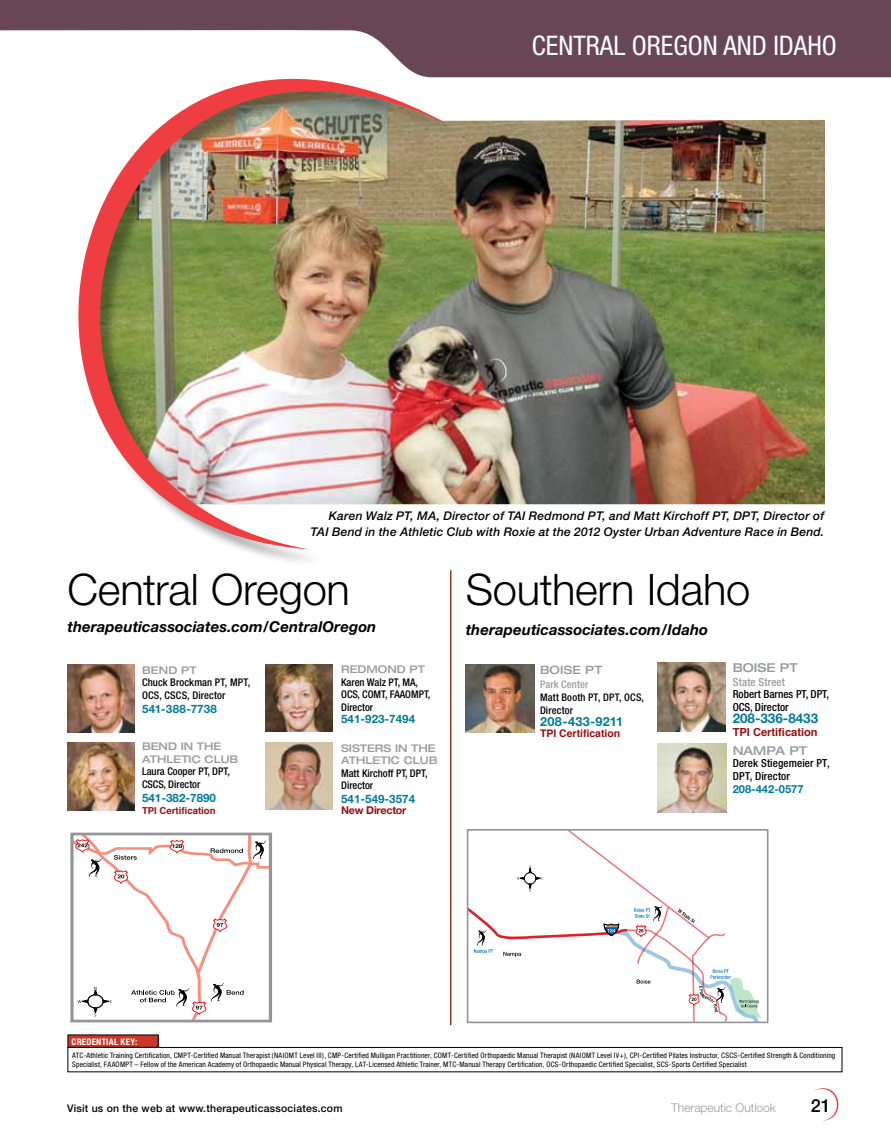
<style>
.page{position:relative;width:891px;height:1148px;background:#fff}
.page>*{position:absolute;margin:0;border:0;box-sizing:border-box;transform-origin:0 0}
.t1{font:300 43.5px "Helvetica Neue";letter-spacing:-.005em;color:#000}
.t2{font:condensed 27px "Helvetica Neue";color:#fff}
.t3{font:500 18px "Helvetica Neue";color:#000}
.t4{font:italic 700 15px "Helvetica Neue";letter-spacing:.005em;color:#000}
.t5{font:700 13.35px "Helvetica Neue";color:#007b9b}
.t6{font:700 12.6px "Helvetica Neue";letter-spacing:.03em;color:#007b9b}
.t7{font:500 expanded 12.15px "Helvetica Neue";color:#999b9e}
.t8{font:italic 500 12px/16.5px "Helvetica Neue";letter-spacing:.015em;color:#000;text-align:right}
.t9{font:300 12px "Helvetica Neue";color:#999b9e}
.t10{font:700 11.55px "Helvetica Neue";color:#007b9b}
.t11{font:700 11.55px "Helvetica Neue";letter-spacing:.03em;color:#007b9b}
.t12{font:500 expanded 11.55px "Helvetica Neue";letter-spacing:.015em;color:#999b9e}
.t13{font:500 condensed 11.1px/12.5px "Helvetica Neue";letter-spacing:.01em;color:#000}
.t14{font:700 11.1px "Helvetica";color:#950f12}
.t15{font:700 11.1px "Helvetica Neue";color:#007b9b}
.t16{font:500 condensed 11.1px "Helvetica Neue";letter-spacing:.015em;color:#999b9e}
.t17{font:700 10.8px "Helvetica Neue";letter-spacing:-.02em;color:#950f12}
.t18{font:500 condensed 10.5px/12.6px "Helvetica Neue";color:#000}
.t19{font:500 expanded 10.5px/12.6px "Helvetica Neue";color:#999b9e}
.t20{font:500 10.5px "Helvetica Neue";letter-spacing:.02em;color:#000}
.t21{font:700 10.5px "Helvetica";color:#950f12}
.t22{font:500 condensed 10.5px "Helvetica Neue";letter-spacing:.015em;color:#999b9e}
.t23{font:700 9.6px "Helvetica";color:#950f12}
.t24{font:700 condensed 9px "Helvetica Neue";letter-spacing:.025em;color:#fff}
.t25{font:condensed 7.5px/9.8px "Helvetica Neue";letter-spacing:.02em;color:#000}
</style>
<div class="page">
<svg style="left:70px;top:832px;width:202px;height:190px"></svg>
<img style="left:266px;top:664px;width:67px;height:67px">
<img style="left:266px;top:742px;width:67px;height:67px">
<img style="left:68px;top:665px;width:67px;height:67px">
<img style="left:68px;top:743px;width:67px;height:67px">
<img style="left:463px;top:119px;width:362px;height:385px">
<div style="left:81px;top:81px;width:382px;height:486px;background:#000;opacity:.35"></div>
<img style="left:78px;top:79px;width:369px;height:470px">
<svg style="left:0;top:0;width:891px;height:77px;fill:#684654"></svg>
<hr style="left:450px;top:570px;width:2px;height:455px;background:#8a3f1e">
<img style="left:657px;top:662px;width:69px;height:69px">
<img style="left:466px;top:664px;width:68px;height:68px">
<svg style="left:466px;top:829px;width:295px;height:193px"></svg>
<div style="left:68px;top:1047px;width:774px;height:25px;border:1px solid #000"></div>
<div style="left:68px;top:1034px;width:90px;height:13px;background:#c83727"></div>
<img style="left:658px;top:743px;width:68px;height:69px">
<svg style="left:814px;top:1088px;width:25px;height:32px"></svg>
<h2 class="t2" style="left:532px;top:30px;width:307px">Central Oregon and Idaho</h2>
<h3 class="t8" style="left:311px;top:507px;width:515px">Karen Walz PT, MA, Director of TAI Redmond PT, and Matt Kirchoff PT, DPT, Director of<br>TAI Bend in the Athletic Club with Roxie at the 2012 Oyster Urban Adventure Race in Bend.</h3>
<h1 class="t1" style="left:68px;top:562px;width:284px">Central Oregon</h1>
<h3 class="t4" style="left:68px;top:617px;width:310px">therapeuticassociates.com/CentralOregon</h3>
<h3 class="t19" style="left:142px;top:663px;width:56px">BEND PT</h3>
<h3 class="t18" style="left:142px;top:676px;width:110px">Chuck Brockman PT, MPT,<br>OCS, CSCS, Director</h3>
<h3 class="t11" style="left:142px;top:701px;width:76px">541-388-7738</h3>
<h3 class="t19" style="left:142px;top:739px;width:64px">BEND IN THE<br>ATHLET</h3>
<h3 class="t19" style="left:189px;top:752px;width:50px">IC CLUB</h3>
<h3 class="t18" style="left:142px;top:765px;width:89px">Laura Cooper PT, DPT,<br>CSCS, Director</h3>
<h3 class="t10" style="left:142px;top:790px;width:75px">541-382-7890</h3>
<p class="t23" style="left:142px;top:802px;width:75px">TPI Certification</p>
<h3 class="t19" style="left:341px;top:663px;width:11px">REDMO</h3>
<h3 class="t19" style="left:387px;top:663px;width:39px">ND PT</h3>
<h3 class="t18" style="left:341px;top:675px;width:91px">Karen Walz PT, MA,<br>OCS, COMT, FAAOMPT,<br>Director</h3>
<h3 class="t10" style="left:341px;top:712px;width:75px">541-923-7494</h3>
<h3 class="t19" style="left:341px;top:741px;width:20px">SISTERS</h3>
<h3 class="t19" style="left:395px;top:741px;width:26px">IN THE</h3>
<h3 class="t19" style="left:341px;top:753px;width:9px">ATHLET</h3>
<h3 class="t19" style="left:388px;top:753px;width:50px">IC CLUB</h3>
<h3 class="t18" style="left:341px;top:766px;width:88px">Matt Kirchoff PT, DPT,<br>Director</h3>
<h3 class="t10" style="left:341px;top:792px;width:75px">541-549-3574</h3>
<h3 class="t17" style="left:341px;top:803px;width:67px">New Director</h3>
<h1 class="t1" style="left:466px;top:562px;width:286px">Southern Idaho</h1>
<h3 class="t4" style="left:466px;top:620px;width:244px">therapeuticassociates.com/Idaho</h3>
<h3 class="t12" style="left:540px;top:662px;width:64px">BOISE PT</h3>
<h3 class="t22" style="left:540px;top:677px;width:50px">Park Center</h3>
<h3 class="t18" style="left:540px;top:690px;width:106px;line-height:13px">Matt Booth PT, DPT, OCS,<br>Director</h3>
<h3 class="t6" style="left:540px;top:713px;width:85px">208-433-9211</h3>
<h3 class="t21" style="left:540px;top:725px;width:82px">TPI Certification</h3>
<h3 class="t7" style="left:733px;top:660px;width:67px">BOISE PT</h3>
<h3 class="t16" style="left:733px;top:675px;width:54px">State Street</h3>
<h3 class="t13" style="left:733px;top:688px;width:98px">Robert Barnes PT, DPT,<br>OCS, Director</h3>
<h3 class="t5" style="left:733px;top:710px;width:87px">208-336-8433</h3>
<h3 class="t14" style="left:733px;top:723px;width:87px">TPI Certification</h3>
<h3 class="t7" style="left:733px;top:742px;width:12px">NAMPA</h3>
<h3 class="t7" style="left:789px;top:742px;width:19px">PT</h3>
<h3 class="t13" style="left:733px;top:757px;width:99px">Derek Stiegemeier PT,<br>DPT, Director</h3>
<h3 class="t15" style="left:733px;top:782px;width:72px">208-442-0577</h3>
<p class="t24" style="left:72px;top:1036px;width:67px">CREDENTIAL KEY:</p>
<p class="t25" style="left:72px;top:1050px;width:207px">ATC-Athletic Training Certification, CMPT-Certified Manual Therapist (NAIO</p>
<p class="t25" style="left:289px;top:1050px;width:287px">MT Level III), CMP-Certified Mulligan Practitioner, CO MT-Certified Orthopaedic Manual Therapist (NAIO</p>
<p class="t25" style="left:586px;top:1050px;width:140px">MT Level IV+), CPI-Certified Pilates Instructor, CSCS</p>
<p class="t25" style="left:72px;top:1050px;width:765px;text-indent:665px">-Certified Strength &amp; Conditioning<br>Specialist, FAAO MPT – Fellow of the American Academy of Orthopaedic Manual Physical Therapy, LAT-Licensed Athletic Trainer, MTC-Manual Therapy Certification, OCS-Orthopaedic Certified Specialist, SCS-Sports Certified Specialist</p>
<h3 class="t20" style="left:67px;top:1101px;width:277px">Visit us on the web at www.therapeuticassociates.com</h3>
<h3 class="t9" style="left:671px;top:1100px;width:106px">Therapeutic Outlook</h3>
<h3 class="t3" style="left:811px;top:1094px;width:22px">21</h3>
</div>
